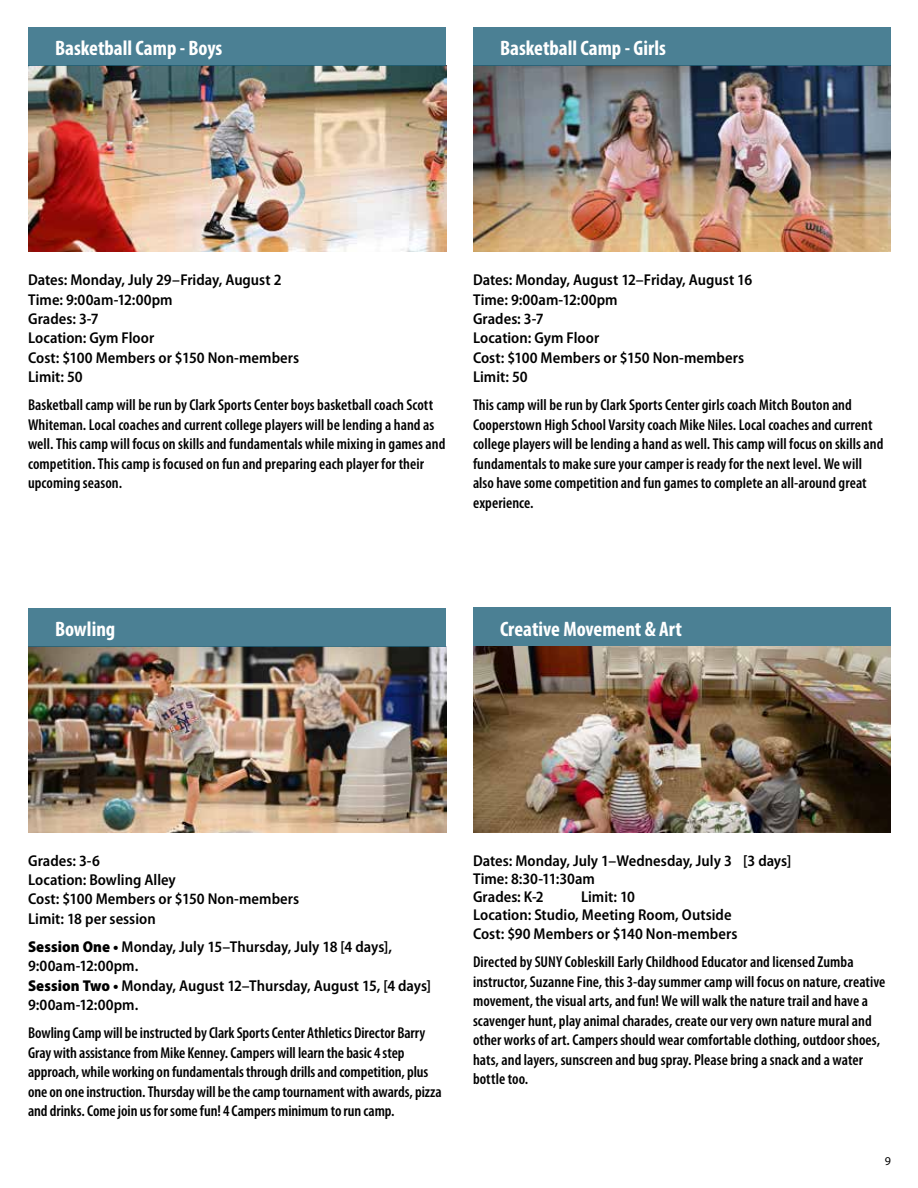
<style>
.page{position:relative;width:918px;height:1188px;background:#fff}
.page>*{position:absolute;margin:0;border:0;box-sizing:border-box;transform-origin:0 0}
.t1{font:700 condensed 21px "Myriad Pro";color:#fff}
.t2{font:600 condensed 15.75px/19.5px "Myriad Pro";letter-spacing:.005em;color:#000}
.t3{font:600 semi-condensed 15.75px/19.4px "Myriad Pro";color:#000}
.t4{font:12px "Myriad Pro";color:#000}
.s1{font-weight:900}
</style>
<div class="page">
<img style="left:28px;top:66px;width:418px;height:186px">
<img style="left:473px;top:66px;width:418px;height:186px">
<div style="left:473px;top:27px;width:418px;height:39px;background:#4b8094"></div>
<div style="left:28px;top:27px;width:418px;height:39px;background:#4b8094"></div>
<img style="left:28px;top:647px;width:418px;height:186px">
<div style="left:28px;top:608px;width:418px;height:39px;background:#4b8094"></div>
<img style="left:473px;top:646px;width:418px;height:186px">
<div style="left:473px;top:608px;width:418px;height:38px;background:#4b8094"></div>
<h1 class="t1" style="left:55px;top:35px;width:169px">Basketball Camp - Boys</h1>
<h1 class="t1" style="left:500px;top:35px;width:167px">Basketball Camp - Girls</h1>
<p class="t3" style="left:28px;top:270px;width:273px">Dates: Monday, July 29–Friday, August 2<br>Time: 9:00am-12:00pm<br>Grades: 3-7<br>Location: Gym Floor<br>Cost: $100 Members or $150 Non-members<br>Limit: 50</p>
<p class="t2" style="left:28px;top:396px;width:419px">Basketball camp will be run by Clark Sports Center boys basketball coach Scott Whiteman. Local coaches and current college players will be lending a hand as well. This camp will focus on skills and fundamentals while mixing in games and competition. This camp is focused on fun and preparing each player for their upcoming season.</p>
<p class="t3" style="left:473px;top:270px;width:281px">Dates: Monday, August 12–Friday, August 16<br>Time: 9:00am-12:00pm<br>Grades: 3-7<br>Location: Gym Floor<br>Cost: $100 Members or $150 Non-members<br>Limit: 50</p>
<p class="t2" style="left:473px;top:396px;width:412px">This camp will be run by Clark Sports Center girls coach Mitch Bouton and Cooperstown High School Varsity coach Mike Niles. Local coaches and current college players will be lending a hand as well. This camp will focus on skills and fundamentals to make sure your camper is ready for the next level. We will also have some competition and fun games to complete an all-around great experience.</p>
<h1 class="t1" style="left:55px;top:616px;width:62px">Bowling</h1>
<h1 class="t1" style="left:500px;top:615px;width:183px">Creative Movement &amp; Art</h1>
<p class="t3" style="left:28px;top:851px;width:273px">Grades: 3-6<br>Location: Bowling Alley<br>Cost: $100 Members or $150 Non-members<br>Limit: 18 per session</p>
<p class="t3" style="left:28px;top:937px;width:405px"><span class="s1">Session One •</span> Monday, July 15–Thursday, July 18 [4 days], 9:00am-12:00pm.<br><span class="s1">Session Two •</span> Monday, August 12–Thursday, August 15, [4 days] 9:00am-12:00pm.</p>
<p class="t2" style="left:28px;top:1024px;width:415px">Bowling Camp will be instructed by Clark Sports Center Athletics Director Barry Gray with assistance from Mike Kenney. Campers will learn the basic 4 step approach, while working on fundamentals through drills and competition, plus one on one instruction. Thursday will be the camp tournament with awards, pizza and drinks. Come join us for some fun! 4 Campers minimum to run camp.</p>
<p class="t3" style="left:473px;top:852px;width:320px;line-height:18px">Dates: Monday, July 1–Wednesday, July 3 [3 days]<br>Time: 8:30-11:30am<br>Grades: K-2</p>
<p class="t3" style="left:473px;top:888px;width:260px;line-height:18px;text-indent:108px">Limit: 10<br>Location: Studio, Meeting Room, Outside</p>
<p class="t3" style="left:473px;top:924px;width:266px">Cost: $90 Members or $140 Non-members</p>
<p class="t2" style="left:473px;top:953px;width:414px">Directed by SUNY Cobleskill Early Childhood Educator and licensed Zumba instructor, Suzanne Fine, this 3-day summer camp will focus on nature, creative movement, the visual arts, and fun! We will walk the nature trail and have a scavenger hunt, play animal charades, create our very own nature mural and other works of art. Campers should wear comfortable clothing, outdoor shoes, hats, and layers, sunscreen and bug spray. Please bring a snack and a water bottle too.</p>
<p class="t4" style="left:885px;top:1154px;width:8px">9</p>
</div>
